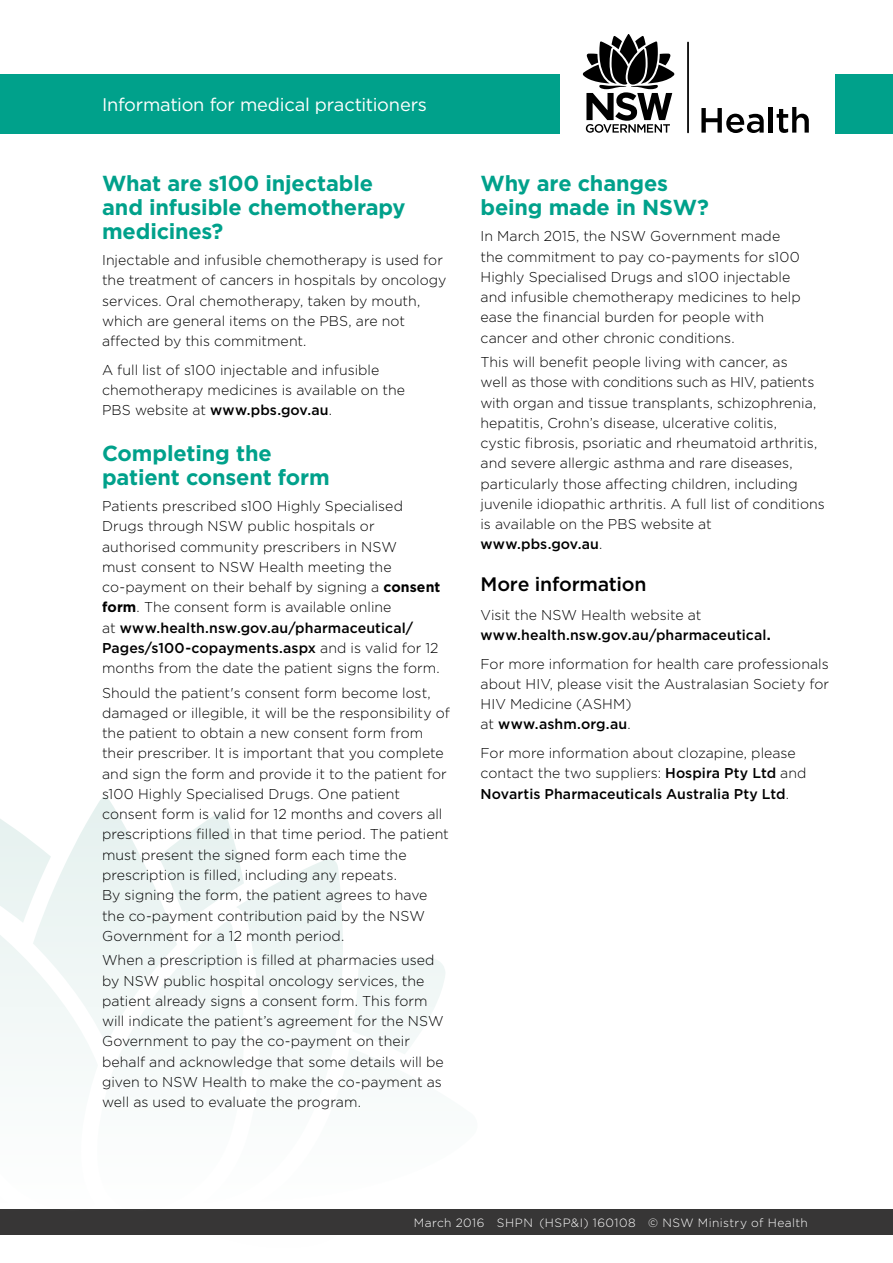
<style>
.page{position:relative;width:893px;height:1263px;background:#fff}
.page>*{position:absolute;margin:0;border:0;box-sizing:border-box;transform-origin:0 0}
.t1{font:700 21.75px/24px "Gotham";letter-spacing:-.01em;color:#00a18b}
.t2{font:500 19.5px "Gotham";letter-spacing:-.015em;color:#000}
.t3{font:18.3px "Gotham";letter-spacing:-.01em;color:#fff}
.t4{font:300 14.25px/20.2px "Gotham";color:#000}
.t5{font:500 14.25px/20.2px "Gotham";letter-spacing:.005em;color:#000}
.t6{font:300 12px "Gotham";letter-spacing:.04em;color:#fff}
.s1{font-weight:500}
.s2{font-weight:700}
.s3{font-weight:300}
</style>
<div class="page">
<div style="left:835px;top:74px;width:58px;height:60px;background:#00a18b"></div>
<div style="left:0;top:74px;width:560px;height:60px;background:#00a18b"></div>
<hr style="left:687px;top:42px;width:2px;height:91px;background:#000">
<svg style="left:701px;top:108px;width:63px;height:25px"></svg>
<hr style="left:769px;top:107px;width:4px;height:26px;background:#000">
<svg style="left:777px;top:107px;width:32px;height:26px"></svg>
<svg style="left:583px;top:34px;width:91px;height:99px"></svg>
<div style="left:0;top:1209px;width:893px;height:26px;background:#373636"></div>
<svg style="left:0;top:797px;width:445px;height:257px"></svg>
<p class="t3" style="left:102px;top:93px;width:326px">Information for medical practitioners</p>
<h1 class="t1" style="left:102px;top:171px;width:305px">What are s100 injectable and infusible chemotherapy medicines?</h1>
<p class="t4" style="left:102px;top:250px;width:346px">Injectable and infusible chemotherapy is used for the treatment of cancers in hospitals by oncology services. Oral chemotherapy, taken by mouth, which are general items on the PBS, are not affected by this commitment.</p>
<p class="t4" style="left:102px;top:359px;width:305px">A full list of s100 injectable and infusible chemotherapy medicines is available on the<br>PBS website at <span class="s1">www.pbs.gov.au</span>.</p>
<h1 class="t1" style="left:102px;top:441px;width:229px">Completing the patient consent form</h1>
<p class="t4" style="left:102px;top:496px;width:340px">Patients prescribed s100 Highly Specialised Drugs through NSW public hospitals or authorised community prescribers in NSW<br>must consent to NSW Health meeting the co-payment on their behalf by signing a <span class="s2">consent form</span>. The consent form is available online<br>at <span class="s1">www.health.nsw.gov.au/pharmaceutical/ Pages/s100-copayments.aspx</span> and is valid for 12 months from the date the patient signs the form.</p>
<p class="t4" style="left:102px;top:682px;width:349px">Should the patient's consent form become lost, damaged or illegible, it will be the responsibility of the patient to obtain a new consent form from their prescriber. It is important that you complete and sign the form and provide it to the patient for s100 Highly Specialised Drugs. One patient consent form is valid for 12 months and covers all prescriptions filled in that time period. The patient must present the signed form each time the prescription is filled, including any repeats.<br>By signing the form, the patient agrees to have the co-payment contribution paid by the NSW Government for a 12 month period.</p>
<p class="t4" style="left:102px;top:950px;width:343px">When a prescription is filled at pharmacies used by NSW public hospital oncology services, the patient already signs a consent form. This form will indicate the patient’s agreement for the NSW Government to pay the co-payment on their behalf and acknowledge that some details will be given to NSW Health to make the co-payment as well as used to evaluate the program.</p>
<h1 class="t1" style="left:480px;top:171px;width:230px">Why are changes being made in NSW?</h1>
<p class="t4" style="left:480px;top:226px;width:322px">In March 2015, the NSW Government made the commitment to pay co-payments for s100<br>Highly Specialised Drugs and s100 injectable and infusible chemotherapy medicines to help ease the financial burden for people with cancer and other chronic conditions.</p>
<p class="t4" style="left:480px;top:351px;width:346px">This will benefit people living with cancer, as<br>well as those with conditions such as HIV, patients with organ and tissue transplants, schizophrenia, hepatitis, Crohn’s disease, ulcerative colitis,<br>cystic fibrosis, psoriatic and rheumatoid arthritis, and severe allergic asthma and rare diseases, particularly those affecting children, including juvenile idiopathic arthritis. A full list of conditions is available on the PBS website at <span class="s1">www.pbs.gov.au</span>.</p>
<h2 class="t2" style="left:480px;top:571px;width:168px">More information</h2>
<p class="t5" style="left:480px;top:604px;width:292px"><span class="s3">Visit the NSW Health website at </span>www.health.nsw.gov.au/pharmaceutical<span class="s2">.</span></p>
<p class="t4" style="left:480px;top:653px;width:350px">For more information for health care professionals about HIV, please visit the Australasian Society for HIV Medicine (ASHM)<br>at <span class="s1">www.ashm.org.au</span>.</p>
<p class="t4" style="left:480px;top:742px;width:328px">For more information about clozapine, please contact the two suppliers: <span class="s1">Hospira Pty Ltd</span> and<br><span class="s1">Novartis Pharmaceuticals Australia Pty Ltd</span>.</p>
<p class="t6" style="left:414px;top:1215px;width:396px">March 2016 SHPN (HSP&amp;I) 160108 © NSW Ministry of Health</p>
</div>
